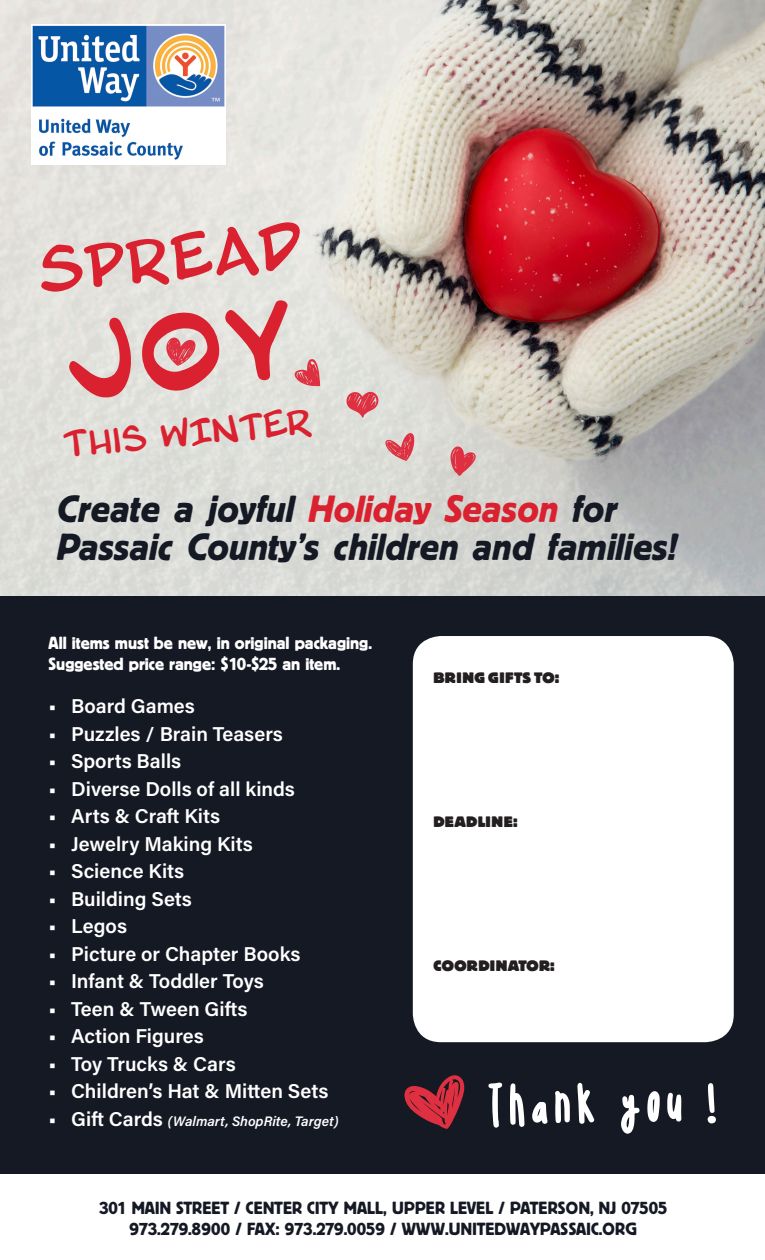
<style>
.page{position:relative;width:765px;height:1260px;background:#fff}
.page>*{position:absolute;margin:0;border:0;box-sizing:border-box;transform-origin:0 0}
.t1{font:75px "Jmbh Hand Written Short And Swe";color:#fff}
.t2{font:53.75px "Blambot Pro BB";color:#da212f}
.t3{font:italic 37.5px/37.5px "Block BE";color:#151924}
.t4{font:30px "Blambot Pro BB";color:#da212f}
.t5{font:600 20px "Acumin Pro";color:#fff}
.t6{font:17.5px "Block BE";color:#151924}
.t7{font:17.5px/21px "Block BE";color:#fff}
.t8{font:800 15px "Block BE";letter-spacing:.02em;color:#231f20}
.t9{font:italic 600 13.75px "Acumin Pro";color:#fff}
.s1{color:#da212f}
.s2{font-style:normal;font-size:20px}
</style>
<div class="page">
<img style="left:0;top:0;width:765px;height:596px">
<div style="left:0;top:596px;width:765px;height:578px;background:#151924"></div>
<img style="left:32px;top:25px;width:193px;height:140px">
<svg style="left:404px;top:1075px;width:61px;height:54px"></svg>
<svg style="left:381px;top:426px;width:33px;height:35px"></svg>
<svg style="left:422px;top:426px;width:4px;height:25px"></svg>
<svg style="left:346px;top:391px;width:33px;height:27px"></svg>
<svg style="left:440px;top:438px;width:45px;height:45px;background:#d8b2b2"></svg>
<div style="left:413px;top:636px;width:321px;height:406px;background:#fff;border-radius:28px"></div>
<svg style="left:65px;top:300px;width:270px;height:101px;background:#e2dcd8"></svg>
<p class="t2" style="left:34px;top:241px;width:269px;rotate:-6deg">Spread</p>
<p class="t4" style="left:61px;top:429px;width:250px;rotate:-6deg">This WINTER</p>
<p class="t3" style="left:56px;top:489px;width:622px">Create a joyful <span class="s1">Holiday Season</span> for<br>Passaic County’s children and families!</p>
<p class="t7" style="left:49px;top:631px;width:325px">All items must be new, in original packaging.<br>Suggested price range: $10-$25 an item.</p>
<p class="t5" style="left:49px;top:692px;width:148px">• Board Games</p>
<p class="t5" style="left:49px;top:720px;width:236px">• Puzzles / Brain Teasers</p>
<p class="t5" style="left:49px;top:747px;width:134px">• Sports Balls</p>
<p class="t5" style="left:49px;top:775px;width:248px">• Diverse Dolls of all kinds</p>
<p class="t5" style="left:49px;top:802px;width:173px">• Arts &amp; Craft Kits</p>
<p class="t5" style="left:49px;top:830px;width:206px">• Jewelry Making Kits</p>
<p class="t5" style="left:49px;top:857px;width:137px">• Science Kits</p>
<p class="t5" style="left:49px;top:885px;width:145px">• Building Sets</p>
<p class="t5" style="left:49px;top:912px;width:80px">• Legos</p>
<p class="t5" style="left:49px;top:940px;width:254px">• Picture or Chapter Books</p>
<p class="t5" style="left:49px;top:967px;width:217px">• Infant &amp; Toddler Toys</p>
<p class="t5" style="left:49px;top:995px;width:200px">• Teen &amp; Tween Gifts</p>
<p class="t5" style="left:49px;top:1022px;width:157px">• Action Figures</p>
<p class="t5" style="left:49px;top:1050px;width:189px">• Toy Trucks &amp; Cars</p>
<p class="t5" style="left:49px;top:1077px;width:281px">• Children’s Hat &amp; Mitten Sets</p>
<p class="t9" style="left:49px;top:1111px;width:292px"><span class="s2">• Gift Cards</span> (Walmart, ShopRite, Target)</p>
<p class="t8" style="left:433px;top:670px;width:128px">BRING GIFTS TO:</p>
<p class="t8" style="left:433px;top:814px;width:86px">DEADLINE:</p>
<p class="t8" style="left:433px;top:958px;width:123px">COORDINATOR:</p>
<p class="t1" style="left:484px;top:1077px;width:237px">Thank you !</p>
<p class="t6" style="left:99px;top:1198px;width:569px">301 MAIN STREET / CENTER CITY MALL, UPPER LEVEL / PATERSON, NJ 07505</p>
<p class="t6" style="left:130px;top:1219px;width:509px">973.279.8900 / FAX: 973.279.0059 / WWW.UNITEDWAYPASSAIC.ORG</p>
</div>
